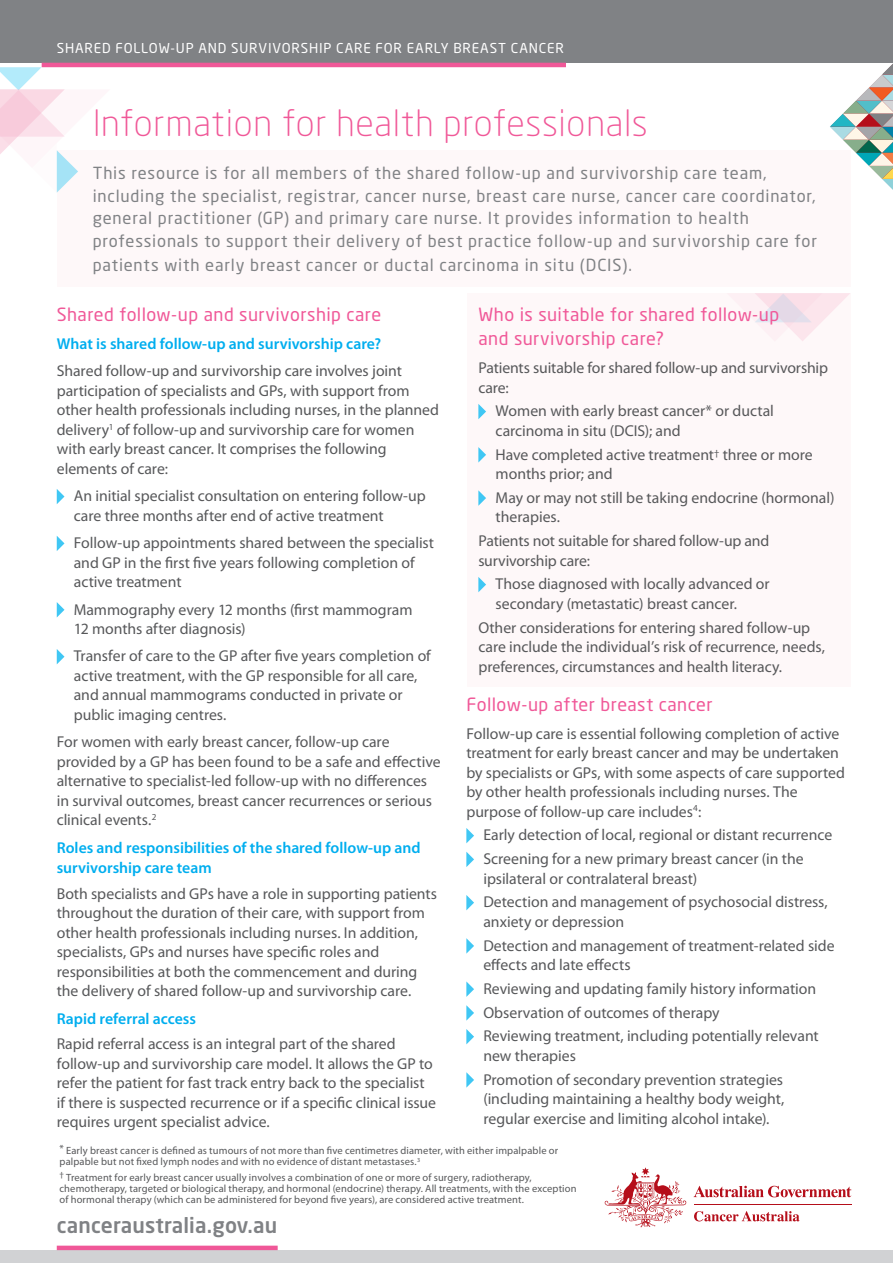
<style>
.page{position:relative;width:893px;height:1263px;background:#fff}
.page>*{position:absolute;margin:0;border:0;box-sizing:border-box;transform-origin:0 0}
.CA_Heading_Level_1{font:300 36px "Neo Sans Std";letter-spacing:.02em;color:#f05898}
.t1{font:500 21px "Neo Sans Std";letter-spacing:.01em;color:#808285}
.CA_Heading_Level_1-2{font:18px/24px "Neo Sans Std";letter-spacing:.025em;color:#f05898}
.CA_Heading_Level_1-3{font:16.5px/22.5px "Neo Sans Std";letter-spacing:.05em;color:#808285}
.CA_Body{font:15.75px/19.5px "Myriad Pro";letter-spacing:-.005em;color:#57585a}
.CA_Body-2{font:600 15.75px/19.5px "Myriad Pro";color:#00aeef}
.CA_Heading_Level_1-4{font:13.5px "Neo Sans Std";letter-spacing:.06em;color:#fff}
.CA_Body-3{font:10.5px/11.2px "Myriad Pro";letter-spacing:.015em;color:#57585a}
</style>
<div class="page">
<div style="left:0;top:0;width:893px;height:63px;background:#808285"></div>
<div style="left:0;top:1250px;width:892px;height:13px;background:#d1d2d4"></div>
<svg style="left:830px;top:63px;width:63px;height:127px"></svg>
<hr style="left:42px;top:63px;width:524px;height:4px;background:#f05898">
<div style="left:57px;top:1245px;width:221px;height:5px;background:#f05898"></div>
<div style="left:57px;top:150px;width:793px;height:136px;background:#fef8f9"></div>
<svg style="left:0;top:67px;width:110px;height:126px"></svg>
<svg style="left:693px;top:1186px;width:158px;height:11px"></svg>
<svg style="left:605px;top:1167px;width:81px;height:60px"></svg>
<hr style="left:694px;top:1204px;width:157px;height:1px;background:#b50e1a">
<svg style="left:694px;top:1211px;width:105px;height:10px"></svg>
<div style="left:467px;top:293px;width:383px;height:393px;background:#fef8f9"></div>
<svg style="left:755px;top:293px;width:95px;height:48px"></svg>
<svg style="left:478px;top:404px;width:8px;height:15px"></svg>
<svg style="left:478px;top:447px;width:8px;height:15px"></svg>
<svg style="left:478px;top:490px;width:8px;height:16px"></svg>
<svg style="left:478px;top:577px;width:8px;height:15px"></svg>
<svg style="left:57px;top:489px;width:7px;height:15px"></svg>
<svg style="left:57px;top:536px;width:7px;height:15px"></svg>
<svg style="left:57px;top:602px;width:7px;height:15px"></svg>
<svg style="left:57px;top:649px;width:7px;height:15px"></svg>
<svg style="left:466px;top:828px;width:8px;height:15px"></svg>
<svg style="left:466px;top:852px;width:8px;height:15px"></svg>
<svg style="left:466px;top:895px;width:8px;height:15px"></svg>
<svg style="left:466px;top:938px;width:8px;height:16px"></svg>
<svg style="left:466px;top:981px;width:8px;height:16px"></svg>
<svg style="left:466px;top:1005px;width:8px;height:16px"></svg>
<svg style="left:466px;top:1029px;width:8px;height:15px"></svg>
<svg style="left:466px;top:1072px;width:8px;height:16px"></svg>
<p class="CA_Heading_Level_1-4" style="left:57px;top:40px;width:508px">SHARED FOLLOW-UP AND SURVIVORSHIP CARE FOR EARLY BREAST CANCER</p>
<p class="CA_Heading_Level_1" style="left:93px;top:102px;width:557px">Information for health professionals</p>
<p class="CA_Heading_Level_1-3" style="left:93px;top:162px;width:726px">This resource is for all members of the shared follow-up and survivorship care team, including the specialist, registrar, cancer nurse, breast care nurse, cancer care coordinator, general practitioner (GP) and primary care nurse. It provides information to health professionals to support their delivery of best practice follow-up and survivorship care for</p>
<p class="CA_Heading_Level_1-3" style="left:93px;top:253px;width:541px">patients with early breast cancer or ductal carcinoma in situ (DCIS).</p>
<p class="CA_Heading_Level_1-2" style="left:478px;top:302px;width:302px">Who is suitable for shared follow-up and survivorship care?</p>
<p class="CA_Body" style="left:478px;top:358px;width:351px">Patients suitable for shared follow-up and survivorship care:</p>
<p class="CA_Body" style="left:496px;top:401px;width:280px">Women with early breast cancer* or ductal carcinoma in situ (DCIS); and</p>
<p class="CA_Body" style="left:496px;top:444px;width:319px">Have completed active treatment<sup>†</sup> three or more months prior; and</p>
<p class="CA_Body" style="left:496px;top:487px;width:340px">May or may not still be taking endocrine (hormonal) therapies.</p>
<p class="CA_Body" style="left:478px;top:531px;width:292px">Patients not suitable for shared follow-up and survivorship care:</p>
<p class="CA_Body" style="left:496px;top:574px;width:276px">Those diagnosed with locally advanced or secondary (metastatic) breast cancer.</p>
<p class="CA_Body" style="left:478px;top:617px;width:348px">Other considerations for entering shared follow-up care include the individual’s risk of recurrence, needs, preferences, circumstances and health literacy.</p>
<p class="CA_Heading_Level_1-2" style="left:57px;top:302px;width:326px">Shared follow-up and survivorship care</p>
<p class="CA_Body-2" style="left:57px;top:334px;width:326px">What is shared follow-up and survivorship care?</p>
<p class="CA_Body" style="left:57px;top:361px;width:384px">Shared follow-up and survivorship care involves joint participation of specialists and GPs, with support from other health professionals including nurses, in the planned delivery<sup>1</sup> of follow-up and survivorship care for women with early breast cancer. It comprises the following elements of care:</p>
<p class="CA_Body" style="left:74px;top:486px;width:353px">An initial specialist consultation on entering follow-up care three months after end of active treatment</p>
<p class="CA_Body" style="left:74px;top:533px;width:362px">Follow-up appointments shared between the specialist and GP in the first five years following completion of active treatment</p>
<p class="CA_Body" style="left:74px;top:599px;width:340px">Mammography every 12 months (first mammogram<br>12 months after diagnosis)</p>
<p class="CA_Body" style="left:74px;top:646px;width:359px">Transfer of care to the GP after five years completion of active treatment, with the GP responsible for all care, and annual mammograms conducted in private or public imaging centres.</p>
<p class="CA_Body" style="left:57px;top:732px;width:385px">For women with early breast cancer, follow-up care provided by a GP has been found to be a safe and effective alternative to specialist-led follow-up with no differences in survival outcomes, breast cancer recurrences or serious clinical events.<sup>2</sup></p>
<p class="CA_Body-2" style="left:57px;top:838px;width:365px">Roles and responsibilities of the shared follow-up and survivorship care team</p>
<p class="CA_Body" style="left:57px;top:883px;width:382px">Both specialists and GPs have a role in supporting patients throughout the duration of their care, with support from other health professionals including nurses. In addition, specialists, GPs and nurses have specific roles and responsibilities at both the commencement and during the delivery of shared follow-up and survivorship care.</p>
<p class="CA_Body-2" style="left:57px;top:1008px;width:141px">Rapid referral access</p>
<p class="CA_Body" style="left:57px;top:1034px;width:381px">Rapid referral access is an integral part of the shared follow-up and survivorship care model. It allows the GP to refer the patient for fast track entry back to the specialist if there is suspected recurrence or if a specific clinical issue requires urgent specialist advice.</p>
<p class="CA_Heading_Level_1-2" style="left:466px;top:692px;width:248px">Follow-up after breast cancer</p>
<p class="CA_Body" style="left:466px;top:723px;width:380px">Follow-up care is essential following completion of active treatment for early breast cancer and may be undertaken by specialists or GPs, with some aspects of care supported by other health professionals including nurses. The purpose of follow-up care includes<sup>4</sup>:</p>
<p class="CA_Body" style="left:483px;top:825px;width:350px">Early detection of local, regional or distant recurrence</p>
<p class="CA_Body" style="left:483px;top:849px;width:322px">Screening for a new primary breast cancer (in the ipsilateral or contralateral breast)</p>
<p class="CA_Body" style="left:483px;top:892px;width:346px">Detection and management of psychosocial distress, anxiety or depression</p>
<p class="CA_Body" style="left:483px;top:935px;width:353px">Detection and management of treatment-related side effects and late effects</p>
<p class="CA_Body" style="left:483px;top:979px;width:334px">Reviewing and updating family history information</p>
<p class="CA_Body" style="left:483px;top:1002px;width:238px">Observation of outcomes of therapy</p>
<p class="CA_Body" style="left:483px;top:1026px;width:337px">Reviewing treatment, including potentially relevant new therapies</p>
<p class="CA_Body" style="left:483px;top:1069px;width:302px;text-align:justify">Promotion of secondary prevention strategies (including maintaining a healthy body weight, regular exercise and limiting alcohol intake).</p>
<p class="CA_Body-3" style="left:60px;top:1144px;width:500px">* Early breast cancer is defined as tumours of not more than five centimetres diameter, with either impalpable or palpable but not fixed lymph nodes and with no evidence of distant metastases.<sup>3</sup></p>
<p class="CA_Body-3" style="left:60px;top:1171px;width:519px"><sup>†</sup> Treatment for early breast cancer usually involves a combination of one or more of surgery, radiotherapy, chemotherapy, targeted or biological therapy, and hormonal (endocrine) therapy. All treatments, with the exception of hormonal therapy (which can be administered for beyond five years), are considered active treatment.</p>
<p class="t1" style="left:57px;top:1212px;width:222px">canceraustralia.gov.au</p>
</div>
